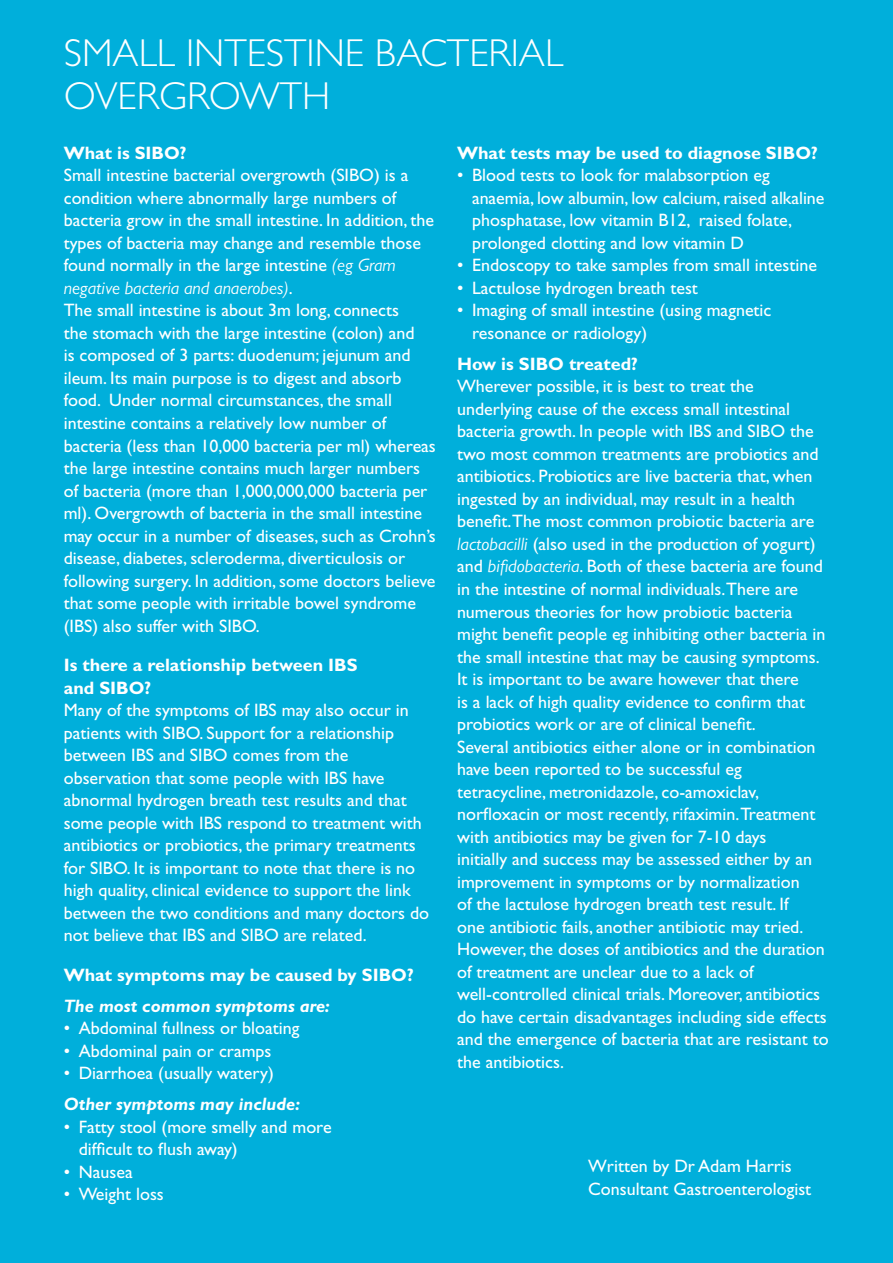
<style>
.page{position:relative;width:893px;height:1263px;background:#00afdb}
.page>*{position:absolute;margin:0;border:0;box-sizing:border-box;transform-origin:0 0}
.t1{font:300 39px/42.8px "Gill Sans";color:#fff}
.t2{font:18px/22.5px "Gill Sans";color:#fff}
.t3{font:700 18px/22.5px "Gill Sans";color:#fff}
.t4{font:italic 700 18px "Gill Sans";color:#fff}
.s1{font-style:italic}
</style>
<div class="page">
<h1 class="t1" style="left:64px;top:32px;width:501px">SMALL INTESTINE BACTERIAL<br>OVERGROWTH</h1>
<p class="t3" style="left:64px;top:142px;width:124px">What is SIBO?</p>
<p class="t2" style="left:64px;top:164px;width:374px">Small intestine bacterial overgrowth (SIBO) is a condition where abnormally large numbers of bacteria grow in the small intestine. In addition, the types of bacteria may change and resemble those found normally in the large intestine <span class="s1">(eg Gram negative bacteria and anaerobes)</span>.<br>The small intestine is about 3m long, connects<br>the stomach with the large intestine (colon) and<br>is composed of 3 parts: duodenum; jejunum and ileum. Its main purpose is to digest and absorb food. Under normal circumstances, the small intestine contains a relatively low number of bacteria (less than 10,000 bacteria per ml) whereas the large intestine contains much larger numbers of bacteria (more than 1,000,000,000 bacteria per ml). Overgrowth of bacteria in the small intestine may occur in a number of diseases, such as Crohn’s disease, diabetes, scleroderma, diverticulosis or following surgery. In addition, some doctors believe that some people with irritable bowel syndrome (IBS) also suffer with SIBO.</p>
<p class="t3" style="left:64px;top:654px;width:295px">Is there a relationship between IBS and SIBO?</p>
<p class="t2" style="left:64px;top:699px;width:367px">Many of the symptoms of IBS may also occur in patients with SIBO. Support for a relationship between IBS and SIBO comes from the observation that some people with IBS have abnormal hydrogen breath test results and that some people with IBS respond to treatment with antibiotics or probiotics, the primary treatments for SIBO. It is important to note that there is no high quality, clinical evidence to support the link between the two conditions and many doctors do not believe that IBS and SIBO are related.</p>
<p class="t3" style="left:64px;top:963px;width:351px">What symptoms may be caused by SIBO?</p>
<p class="t4" style="left:64px;top:995px;width:268px">The most common symptoms are:</p>
<p class="t2" style="left:64px;top:1017px;width:237px">• Abdominal fullness or bloating</p>
<p class="t2" style="left:64px;top:1039px;width:209px">• Abdominal pain or cramps</p>
<p class="t2" style="left:64px;top:1062px;width:212px">• Diarrhoea (usually watery)</p>
<p class="t4" style="left:64px;top:1093px;width:238px">Other symptoms may include:</p>
<p class="t2" style="left:79px;top:1115px;width:254px;text-indent:-15px">• Fatty stool (more smelly and more difficult to flush away)</p>
<p class="t2" style="left:64px;top:1160px;width:70px">• Nausea</p>
<p class="t2" style="left:64px;top:1183px;width:102px">• Weight loss</p>
<p class="t3" style="left:457px;top:142px;width:362px">What tests may be used to diagnose SIBO?</p>
<p class="t2" style="left:472px;top:164px;width:354px;text-indent:-15px">• Blood tests to look for malabsorption eg anaemia, low albumin, low calcium, raised alkaline phosphatase, low vitamin B12, raised folate, prolonged clotting and low vitamin D</p>
<p class="t2" style="left:457px;top:254px;width:361px">• Endoscopy to take samples from small intestine</p>
<p class="t2" style="left:457px;top:277px;width:242px">• Lactulose hydrogen breath test</p>
<p class="t2" style="left:472px;top:299px;width:301px;text-indent:-15px">• Imaging of small intestine (using magnetic resonance or radiology)</p>
<p class="t3" style="left:457px;top:353px;width:182px">How is SIBO treated?</p>
<p class="t2" style="left:457px;top:375px;width:373px">Wherever possible, it is best to treat the underlying cause of the excess small intestinal bacteria growth. In people with IBS and SIBO the two most common treatments are probiotics and antibiotics. Probiotics are live bacteria that, when ingested by an individual, may result in a health benefit.The most common probiotic bacteria are <span class="s1">lactobacilli</span> (also used in the production of yogurt) and <span class="s1">bifidobacteria</span>. Both of these bacteria are found in the intestine of normal individuals.There are numerous theories for how probiotic bacteria might benefit people eg inhibiting other bacteria in the small intestine that may be causing symptoms.<br>It is important to be aware however that there<br>is a lack of high quality evidence to confirm that probiotics work or are of clinical benefit.<br>Several antibiotics either alone or in combination have been reported to be successful eg tetracycline, metronidazole, co-amoxiclav, norfloxacin or most recently, rifaximin.Treatment with antibiotics may be given for 7-10 days<br>initially and success may be assessed either by an improvement in symptoms or by normalization<br>of the lactulose hydrogen breath test result. If<br>one antibiotic fails, another antibiotic may tried.<br>However, the doses of antibiotics and the duration of treatment are unclear due to a lack of well-controlled clinical trials. Moreover, antibiotics do have certain disadvantages including side effects and the emergence of bacteria that are resistant to the antibiotics.</p>
<p class="t2" style="left:588px;top:1155px;width:225px">Written by Dr Adam Harris<br>Consultant Gastroenterologist</p>
</div>
